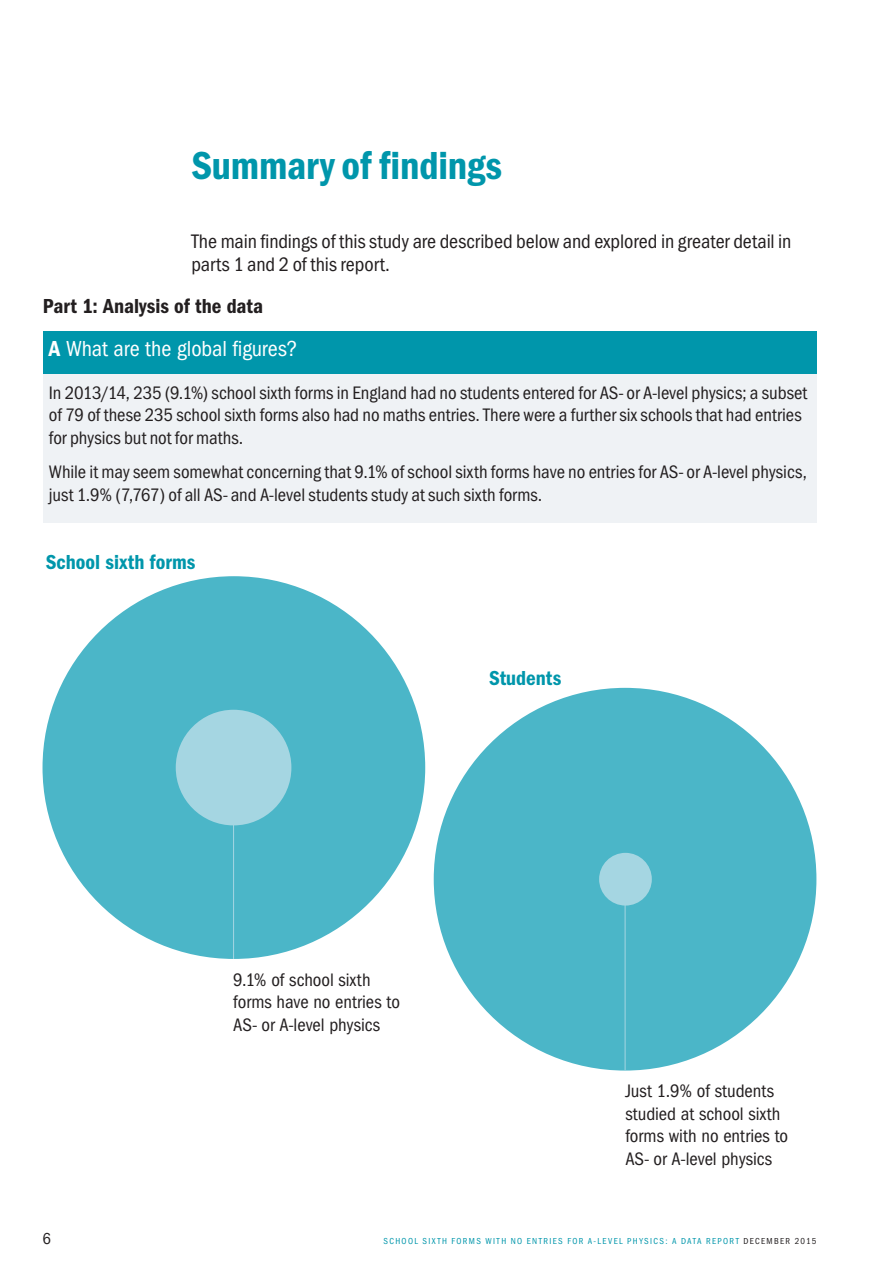
<style>
.page{position:relative;width:893px;height:1263px;background:#fff}
.page>*{position:absolute;margin:0;border:0;box-sizing:border-box;transform-origin:0 0}
.t1{font:600 40.5px "Franklin Got Cd Io P";letter-spacing:-.005em;color:#0096ab}
.t2{font:22.5px "Franklin Got Cd Io P";letter-spacing:-.005em;color:#fff}
.t3{font:600 21px "Franklin Got Cd Io P";color:#0096ab}
.t4{font:600 21px "Franklin Got Cd Io P";color:#231f20}
.t5{font:20.25px/23.2px "Franklin Got Cd Io P";color:#231f20}
.t6{font:18.75px/22.5px "Franklin Got Cd Io P";color:#231f20}
.t7{font:16.5px "Franklin Got Cd Io P";color:#231f20}
.t8{font:9px "Franklin Got Cd Io P";letter-spacing:.15em;color:#0096ab}
.s1{font-weight:600}
.s2{font-family:"Franklin Got Cd Io P Book SC800";color:#231f20}
</style>
<div class="page">
<div style="left:43px;top:332px;width:774px;height:42px;background:#0096ab"></div>
<div style="left:43px;top:374px;width:774px;height:149px;background:#eff2f5"></div>
<div style="left:43px;top:576px;width:382px;height:383px;background:#4bb6c8;border-radius:50%"></div>
<div style="left:176px;top:710px;width:115px;height:115px;background:#a5d6e2;border-radius:50%"></div>
<div style="left:434px;top:688px;width:382px;height:382px;background:#4bb6c8;border-radius:50%"></div>
<div style="left:599px;top:853px;width:53px;height:52px;background:#a5d6e2;border-radius:50%"></div>
<hr style="left:625px;top:894px;width:1px;height:176px;background:#a5d6e2">
<hr style="left:233px;top:799px;width:1px;height:160px;background:#a5d6e2">
<h1 class="t1" style="left:191px;top:143px;width:312px">Summary of findings</h1>
<p class="t5" style="left:191px;top:230px;width:602px">The main findings of this study are described below and explored in greater detail in parts 1 and 2 of this report.</p>
<p class="t4" style="left:43px;top:294px;width:222px">Part 1: Analysis of the data</p>
<p class="t2" style="left:49px;top:336px;width:250px"><span class="s1">A</span> What are the global figures?</p>
<p class="t6" style="left:49px;top:381px;width:760px">In 2013/14, 235 (9.1%) school sixth forms in England had no students entered for AS- or A-level physics; a subset of 79 of these 235 school sixth forms also had no maths entries. There were a further six schools that had entries for physics but not for maths.</p>
<p class="t6" style="left:49px;top:461px;width:759px">While it may seem somewhat concerning that 9.1% of school sixth forms have no entries for AS- or A-level physics, just 1.9% (7,767) of all AS- and A-level students study at such sixth forms.</p>
<p class="t3" style="left:46px;top:550px;width:151px">School sixth forms</p>
<p class="t3" style="left:489px;top:666px;width:74px">Students</p>
<p class="t6" style="left:233px;top:968px;width:168px">9.1% of school sixth forms have no entries to<br>AS- or A-level physics</p>
<p class="t6" style="left:625px;top:1080px;width:164px">Just 1.9% of students studied at school sixth forms with no entries to<br>AS- or A-level physics</p>
<p class="t7" style="left:43px;top:1229px;width:10px">6</p>
<p class="t8" style="left:383px;top:1236px;width:434px">SCHOOL SIXTH FORMS WITH NO ENTRIES FOR A-LEVEL PHYSICS: A DATA REPORT <span class="s2">DECEMBER 2015</span></p>
</div>
